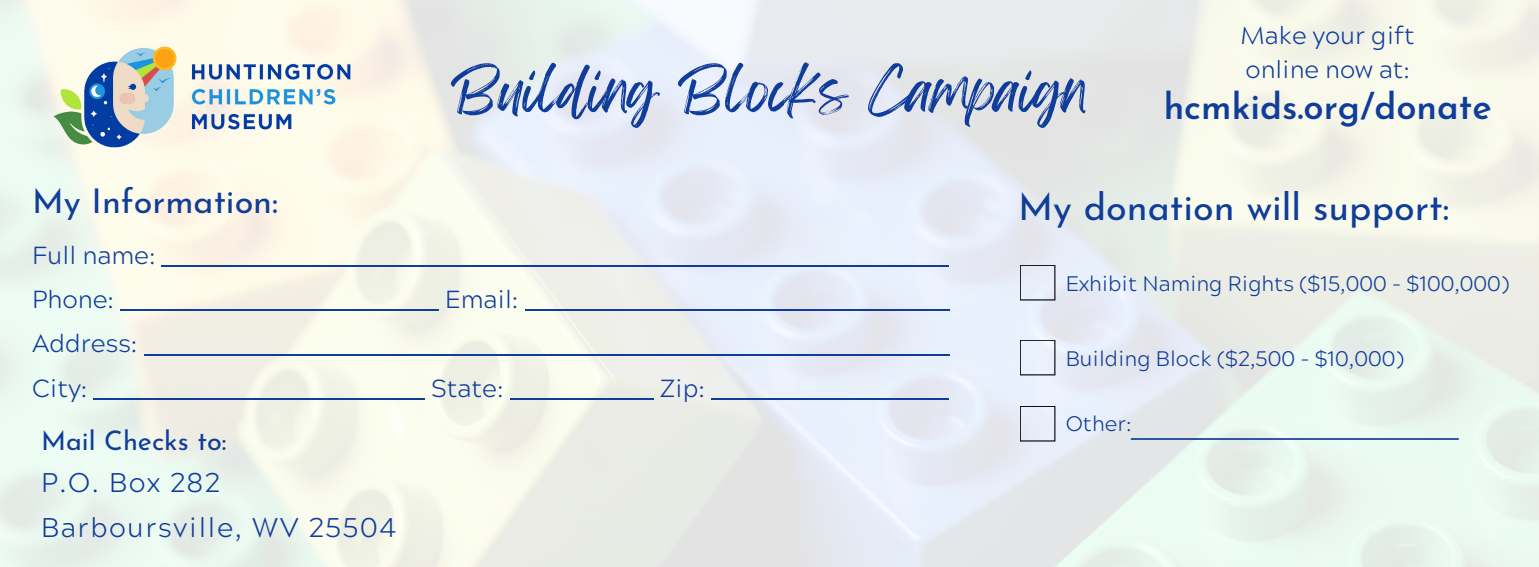
<style>
.page{position:relative;width:1539px;height:567px;background:#fff}
.page>*{position:absolute;margin:0;border:0;box-sizing:border-box;transform-origin:0 0}
.t1{font:51.75px "Feeling Passionate";color:#103c9a}
.t2{font:37.8px "Josefin Sans";color:#103c9a}
.t3{font:600 36.23px "Josefin Sans";color:#103c9a}
.t4{font:34.2px "Josefin Sans";color:#103c9a}
.t5{font:300 27px "Acherus Grotesque";letter-spacing:.06em;color:#103c9a}
.t6{font:27px "Josefin Sans";color:#103c9a}
.t7{font:300 24.75px "Acherus Grotesque";color:#103c9a}
.t8{font:300 24.3px/33.8px "Acherus Grotesque";color:#103c9a}
.t9{font:300 20.93px "Acherus Grotesque";color:#103c9a}
</style>
<div class="page">
<img style="left:0;top:0;width:1539px;height:567px">
<svg style="left:1020px;top:265px;width:35px;height:36px"></svg>
<svg style="left:1020px;top:340px;width:35px;height:35px"></svg>
<svg style="left:1020px;top:406px;width:35px;height:36px"></svg>
<img style="left:0;top:8px;width:430px;height:178px">
<hr style="left:162px;top:266px;width:787px;height:1px;background:#103c9a">
<hr style="left:120px;top:310px;width:319px;height:1px;background:#103c9a">
<hr style="left:525px;top:310px;width:425px;height:1px;background:#103c9a">
<hr style="left:144px;top:354px;width:806px;height:1px;background:#103c9a">
<hr style="left:94px;top:398px;width:331px;height:2px;background:#103c9a">
<hr style="left:510px;top:398px;width:144px;height:2px;background:#103c9a">
<hr style="left:711px;top:398px;width:238px;height:2px;background:#103c9a">
<hr style="left:1131px;top:438px;width:328px;height:2px;background:#103c9a">
<p class="t1" style="left:451px;top:49px;width:639px">Building Blocks Campaign</p>
<p class="t8" style="left:1241px;top:22px;width:176px">Make your gift online now at:</p>
<p class="t3" style="left:1164px;top:92px;width:330px">hcmkids.org/donate</p>
<p class="t4" style="left:32px;top:187px;width:248px">My Information:</p>
<p class="t7" style="left:32px;top:246px;width:125px">Full name:</p>
<p class="t7" style="left:32px;top:290px;width:83px">Phone:</p>
<p class="t7" style="left:445px;top:290px;width:75px">Email:</p>
<p class="t7" style="left:32px;top:334px;width:107px">Address:</p>
<p class="t7" style="left:32px;top:378px;width:57px">City:</p>
<p class="t7" style="left:431px;top:378px;width:74px">State:</p>
<p class="t7" style="left:660px;top:378px;width:47px">Zip:</p>
<p class="t6" style="left:41px;top:430px;width:187px">Mail Checks to:</p>
<p class="t5" style="left:41px;top:471px;width:180px">P.O. Box 282</p>
<p class="t5" style="left:41px;top:517px;width:357px">Barboursville, WV 25504</p>
<p class="t2" style="left:1018px;top:192px;width:433px">My donation will support:</p>
<p class="t9" style="left:1066px;top:276px;width:445px">Exhibit Naming Rights ($15,000 - $100,000)</p>
<p class="t9" style="left:1066px;top:351px;width:339px">Building Block ($2,500 - $10,000)</p>
<p class="t9" style="left:1066px;top:415px;width:67px">Other:</p>
</div>
